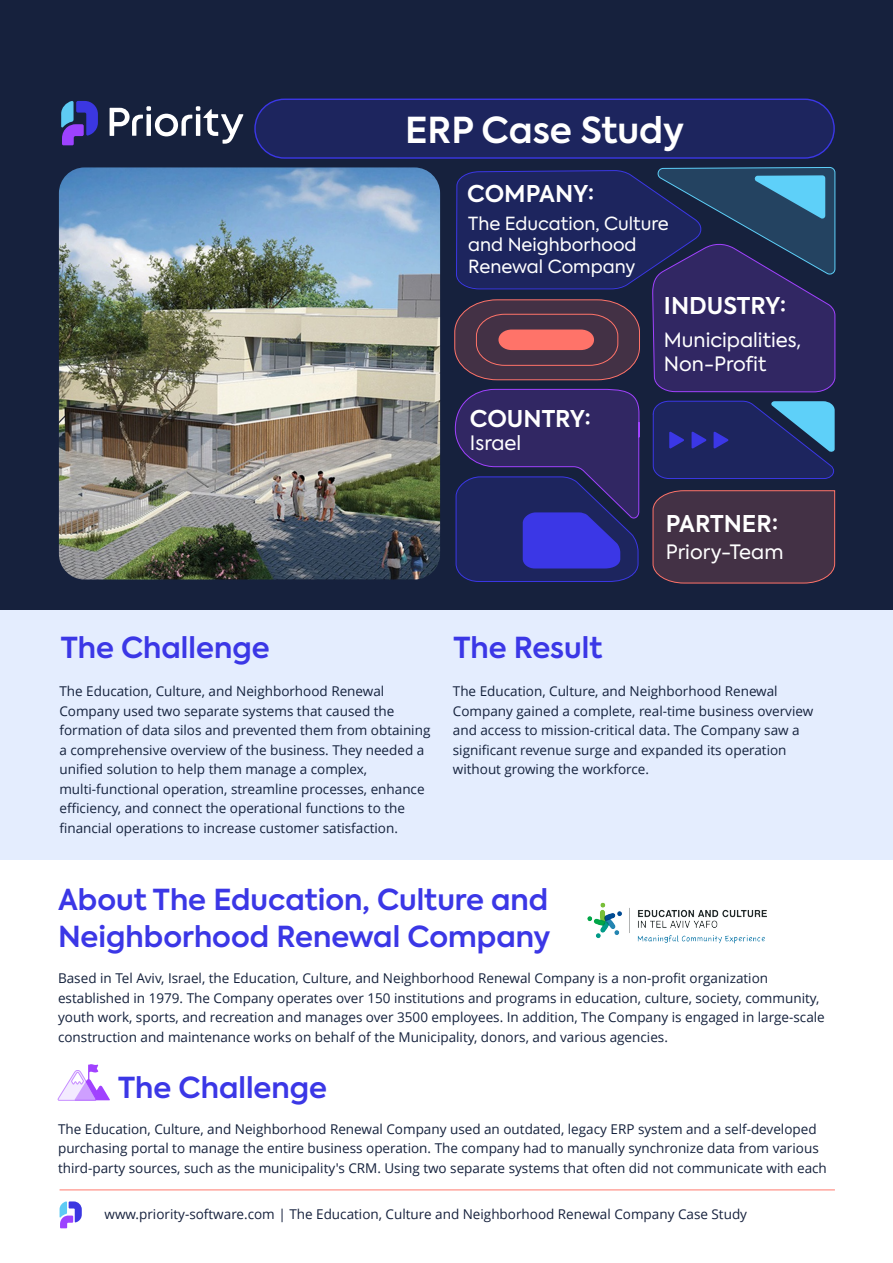
<style>
.page{position:relative;width:893px;height:1263px;background:#fff}
.page>*{position:absolute;margin:0;border:0;box-sizing:border-box;transform-origin:0 0}
.t1{font:600 35.55px "Axiforma";color:#fff}
.t2{font:600 28.8px/37.5px "Axiforma";color:#3b37e6}
.t3{font:600 22.95px "Axiforma";color:#fff}
.t4{font:19.65px/23.7px "Axiforma";color:#fff}
.t5{font:18px/21.6px "Axiforma";color:#fff}
.t6{font:13.5px/19.5px "Open Sans";color:#14213c}
.t7{font:13.5px "Open Sans";color:#16213d}
.s1{font-family:"Myriad Hebrew"}
</style>
<div class="page">
<hr style="left:60px;top:1189px;width:775px;height:1px;background:#ff796d">
<div style="left:0;top:610px;width:893px;height:249px;background:#e4edfe"></div>
<div style="left:0;top:0;width:893px;height:610px;background:#16213d"></div>
<svg style="left:61px;top:101px;width:37px;height:44px"></svg>
<svg style="left:110px;top:106px;width:134px;height:38px"></svg>
<svg style="left:60px;top:1201px;width:22px;height:27px"></svg>
<svg style="left:58px;top:1064px;width:52px;height:37px"></svg>
<svg style="left:454px;top:167px;width:382px;height:417px;background:#2f2f60"></svg>
<img style="left:587px;top:902px;width:180px;height:42px">
<img style="left:59px;top:167px;width:381px;height:412px">
<div style="left:255px;top:99px;width:579px;height:59px;background:#1d255e;border-radius:29px"></div>
<h1 class="t1" style="left:405px;top:106px;width:280px">ERP Case Study</h1>
<h3 class="t3" style="left:467px;top:178px;width:129px">COMPANY:</h3>
<h3 class="t5" style="left:468px;top:213px;width:202px">The Education, Culture and Neighborhood<br>Renewal Company</h3>
<h3 class="t3" style="left:470px;top:403px;width:123px">COUNTRY:</h3>
<h3 class="t4" style="left:470px;top:432px;width:53px">Israel</h3>
<h3 class="t3" style="left:664px;top:290px;width:124px">INDUSTRY:</h3>
<h3 class="t4" style="left:664px;top:329px;width:139px">Municipalities<span class="s1">,<br></span>Non-Profit</h3>
<h3 class="t3" style="left:666px;top:508px;width:114px">PARTNER:</h3>
<h3 class="t4" style="left:666px;top:540px;width:119px">Priory-Team</h3>
<h2 class="t2" style="left:61px;top:630px;width:210px">The Challenge</h2>
<p class="t6" style="left:59px;top:681px;width:372px">The Education, Culture, and Neighborhood Renewal Company used two separate systems that caused the formation of data silos and prevented them from obtaining a comprehensive overview of the business. They needed a unified solution to help them manage a complex, multi-functional operation, streamline processes, enhance efficiency, and connect the operational functions to the financial operations to increase customer satisfaction.</p>
<h2 class="t2" style="left:453px;top:630px;width:151px">The Result</h2>
<p class="t6" style="left:453px;top:681px;width:362px">The Education, Culture, and Neighborhood Renewal Company gained a complete, real-time business overview and access to mission-critical data. The Company saw a significant revenue surge and expanded its operation without growing the workforce.</p>
<h2 class="t2" style="left:58px;top:881px;width:494px">About The Education, Culture and<br>Neighborhood Renewal Company</h2>
<p class="t6" style="left:58px;top:968px;width:768px">Based in Tel Aviv, Israel, the Education, Culture, and Neighborhood Renewal Company is a non-profit organization established in 1979. The Company operates over 150 institutions and programs in education, culture, society, community, youth work, sports, and recreation and manages over 3500 employees. In addition, The Company is engaged in large-scale construction and maintenance works on behalf of the Municipality, donors, and various agencies.</p>
<h2 class="t2" style="left:118px;top:1070px;width:210px">The Challenge</h2>
<p class="t6" style="left:58px;top:1118px;width:770px">The Education, Culture, and Neighborhood Renewal Company used an outdated, legacy ERP system and a self-developed purchasing portal to manage the entire business operation. The company had to manually synchronize data from various third-party sources, such as the municipality's CRM. Using two separate systems that often did not communicate with each</p>
<p class="t7" style="left:105px;top:1205px;width:644px">www.priority-software.com | The Education, Culture and Neighborhood Renewal Company Case Study</p>
</div>
